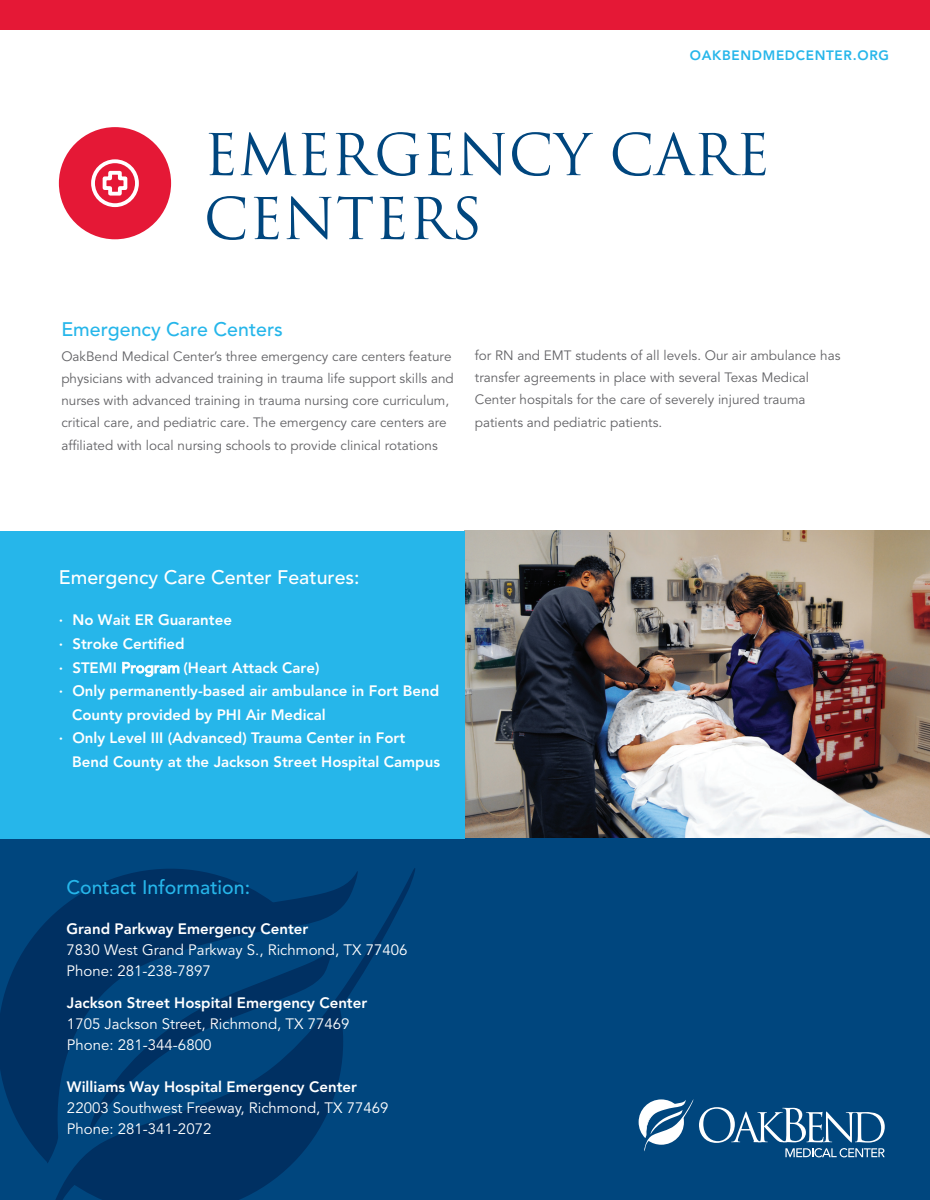
<style>
.page{position:relative;width:930px;height:1200px;background:#fff}
.page>*{position:absolute;margin:0;border:0;box-sizing:border-box;transform-origin:0 0}
.t1{font:55.95px/63.9px "Trajan Pro";color:#00467e}
.t2{font:500 19.5px "Avenir";color:#26b6ea}
.t3{font:500 19.5px "Avenir";color:#fff}
.t4{font:15px/21px "Avenir";color:#fff}
.t5{font:800 15px "Avenir";color:#fff}
.t6{font:800 15px "Avenir LT Std";color:#fff}
.t7{font:13.5px/22.2px "Avenir LT Std";color:#636366}
.t8{font:800 13.5px "Avenir";letter-spacing:.05em;color:#26b6ea}
.s1{font-family:"Avenir"}
.s2{font-weight:500}
.s3{font-weight:800}
</style>
<div class="page">
<img style="left:465px;top:530px;width:464px;height:308px">
<div style="left:0;top:838px;width:929px;height:361px;background:#00467e"></div>
<svg style="left:0;top:931px;width:38px;height:221px;fill:#003062"></svg>
<svg style="left:38px;top:868px;width:377px;height:331px"></svg>
<svg style="left:43px;top:868px;width:316px;height:296px"></svg>
<div style="left:0;top:530px;width:465px;height:308px;background:#26b6ea"></div>
<svg style="left:638px;top:1099px;width:246px;height:58px"></svg>
<div style="left:0;top:0;width:929px;height:29px;background:#e51836"></div>
<div style="left:59px;top:127px;width:112px;height:112px;background:#e51836;border-radius:50%"></div>
<svg style="left:91px;top:159px;width:48px;height:49px"></svg>
<svg style="left:923px;top:1193px;width:7px;height:7px"></svg>
<p class="t8" style="left:689px;top:47px;width:201px">OAKBENDMEDCENTER.ORG</p>
<h1 class="t1" style="left:203px;top:122px;width:567px">EMERGENCY CARE<br>CENTERS</h1>
<p class="t2" style="left:61px;top:318px;width:223px">Emergency Care Centers</p>
<p class="t7" style="left:61px;top:345px;width:394px">OakBend Medical Center’s three emergency care centers feature physicians with advanced training in trauma life support skills and nurses with advanced training in trauma nursing core curriculum, critical care, and pediatric care. The emergency care centers are affiliated with local nursing schools to provide clinical rotations</p>
<p class="t7" style="left:474px;top:344px;width:367px">for RN and EMT students of all levels. Our air ambulance has transfer agreements in place with several Texas Medical Center hospitals for the care of severely injured trauma patients and pediatric patients.</p>
<p class="t3" style="left:59px;top:566px;width:302px">Emergency Care Center Features:</p>
<p class="t5" style="left:59px;top:610px;width:174px">· No Wait ER Guarantee</p>
<p class="t5" style="left:59px;top:634px;width:127px">· Stroke Certified</p>
<p class="t6" style="left:59px;top:658px;width:262px"><span class="s1">· STEMI</span> <span class="s2">Program</span> (Heart Attack Care)</p>
<p class="t5" style="left:59px;top:681px;width:381px">· Only permanently-based air ambulance in Fort Bend</p>
<p class="t5" style="left:72px;top:705px;width:255px">County provided by PHI Air Medical</p>
<p class="t5" style="left:59px;top:728px;width:348px">· Only Level III (Advanced) Trauma Center in Fort</p>
<p class="t5" style="left:72px;top:752px;width:369px">Bend County at the Jackson Street Hospital Campus</p>
<p class="t2" style="left:66px;top:876px;width:185px">Contact Information:</p>
<p class="t4" style="left:66px;top:918px;width:342px"><span class="s3">Grand Parkway Emergency Center<br></span>7830 West Grand Parkway S., Richmond, TX 77406<br>Phone: 281-238-7897</p>
<p class="t4" style="left:67px;top:992px;width:301px"><span class="s3">Jackson Street Hospital Emergency Center<br></span>1705 Jackson Street, Richmond, TX 77469<br>Phone: 281-344-6800</p>
<p class="t4" style="left:67px;top:1076px;width:323px"><span class="s3">Williams Way Hospital Emergency Center<br></span>22003 Southwest Freeway, Richmond, TX 77469<br>Phone: 281-341-2072</p>
</div>
